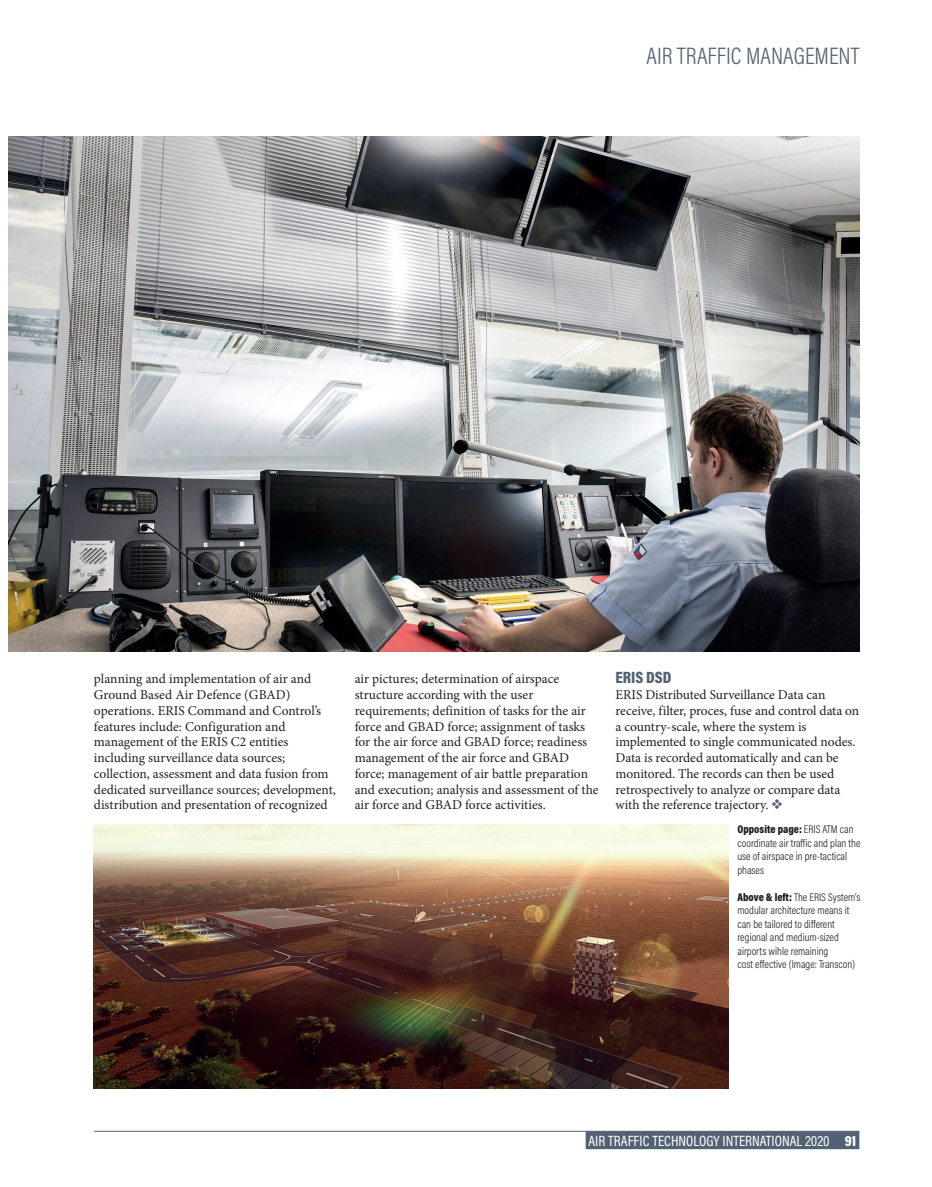
<style>
.page{position:relative;width:932px;height:1187px;background:#fff}
.page>*{position:absolute;margin:0;border:0;box-sizing:border-box;transform-origin:0 0}
.t1{font:300 24px "Acumin Pro Cond";color:#536273}
.t2{font:900 16.5px "Acumin Pro Cond";color:#536273}
.t3{font:15px "Acumin Pro Cond";color:#fff}
.t4{font:13.5px/15.8px "Minion Pro";letter-spacing:-.005em;color:#231f20}
.t5{font:300 11.25px/13.5px "Acumin Pro Cond";color:#231f20}
.s1{color:#536273}
.s2{font-weight:900}
.s3{font-weight:900;color:#536273}
</style>
<div class="page">
<hr style="left:94px;top:1131px;width:765px;height:1px;background:#536273">
<div style="left:586px;top:1131px;width:273px;height:18px;background:#536273"></div>
<img style="left:94px;top:825px;width:635px;height:263px">
<img style="left:9px;top:136px;width:850px;height:516px">
<p class="t1" style="left:646px;top:40px;width:214px">AIR TRAFFIC MANAGEMENT</p>
<p class="t4" style="left:94px;top:671px;width:244px">planning and implementation of air and Ground Based Air Defence (GBAD) operations. ERIS Command and Control’s features include: Configuration and management of the ERIS C2 entities including surveillance data sources; collection, assessment and data fusion from dedicated surveillance sources; development, distribution and presentation of recognized</p>
<p class="t4" style="left:355px;top:671px;width:245px">air pictures; determination of airspace structure according with the user requirements; definition of tasks for the air force and GBAD force; assignment of tasks for the air force and GBAD force; readiness management of the air force and GBAD force; management of air battle preparation and execution; analysis and assessment of the air force and GBAD force activities.</p>
<p class="t2" style="left:615px;top:667px;width:57px">ERIS DSD</p>
<p class="t4" style="left:615px;top:687px;width:245px">ERIS Distributed Surveillance Data can receive, filter, proces, fuse and control data on a country-scale, where the system is implemented to single communicated nodes.<br>Data is recorded automatically and can be monitored. The records can then be used retrospectively to analyze or compare data with the reference trajectory. <span class="s1">❖</span></p>
<p class="t5" style="left:737px;top:822px;width:125px"><span class="s2">Opposite page:</span> ERIS ATM can coordinate air traffic and plan the use of airspace in pre-tactical phases</p>
<p class="t5" style="left:737px;top:890px;width:124px"><span class="s2">Above &amp; left:</span> The ERIS System’s modular architecture means it can be tailored to different regional and medium-sized airports wihle remaining<br>cost effective (Image: Transcon)</p>
<p class="t3" style="left:588px;top:1131px;width:272px">AIR TRAFFIC TECHNOLOGY INTERNATIONAL 2020 <span class="s2">91</span><span class="s3">.</span></p>
</div>
